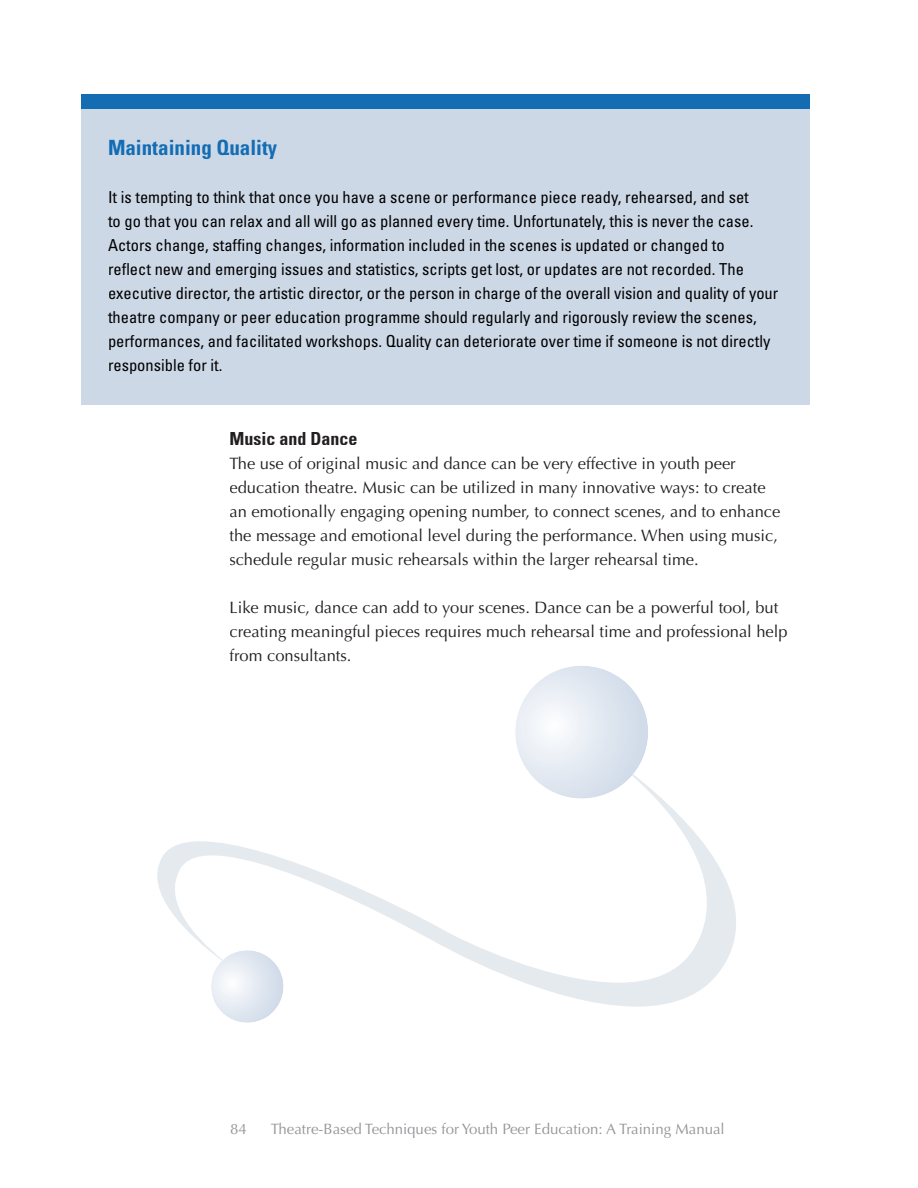
<style>
.page{position:relative;width:918px;height:1188px;background:#fff}
.page>*{position:absolute;margin:0;border:0;box-sizing:border-box;transform-origin:0 0}
.t1{font:700 condensed 21px "Univers";color:#146db3}
.t2{font:700 condensed 18px "Univers";color:#231f20}
.t3{font:condensed 16.5px/24px "Univers";color:#000}
.t4{font:16.5px/24px "Optima";color:#231f20}
.t5{font:15px "Optima";color:#939598}
</style>
<div class="page">
<svg style="left:157px;top:792px;width:579px;height:215px"></svg>
<svg style="left:506px;top:666px;width:148px;height:133px"></svg>
<svg style="left:207px;top:950px;width:82px;height:73px"></svg>
<div style="left:81px;top:94px;width:729px;height:311px;background:#cdd8e7"></div>
<div style="left:81px;top:94px;width:729px;height:15px;background:#146db3"></div>
<p class="t1" style="left:108px;top:134px;width:171px">Maintaining Quality</p>
<p class="t3" style="left:108px;top:184px;width:672px">It is tempting to think that once you have a scene or performance piece ready, rehearsed, and set<br>to go that you can relax and all will go as planned every time. Unfortunately, this is never the case.<br>Actors change, staffing changes, information included in the scenes is updated or changed to<br>reflect new and emerging issues and statistics, scripts get lost, or updates are not recorded. The executive director, the artistic director, or the person in charge of the overall vision and quality of your theatre company or peer education programme should regularly and rigorously review the scenes, performances, and facilitated workshops. Quality can deteriorate over time if someone is not directly responsible for it.</p>
<p class="t2" style="left:230px;top:427px;width:129px">Music and Dance</p>
<p class="t4" style="left:230px;top:451px;width:552px">The use of original music and dance can be very effective in youth peer education theatre. Music can be utilized in many innovative ways: to create an emotionally engaging opening number, to connect scenes, and to enhance the message and emotional level during the performance. When using music, schedule regular music rehearsals within the larger rehearsal time.</p>
<p class="t4" style="left:230px;top:595px;width:560px">Like music, dance can add to your scenes. Dance can be a powerful tool, but creating meaningful pieces requires much rehearsal time and professional help from consultants.</p>
<p class="t5" style="left:230px;top:1120px;width:18px">84</p>
<p class="t5" style="left:271px;top:1120px;width:455px">Theatre-Based Techniques for Youth Peer Education: A Training Manual</p>
</div>
